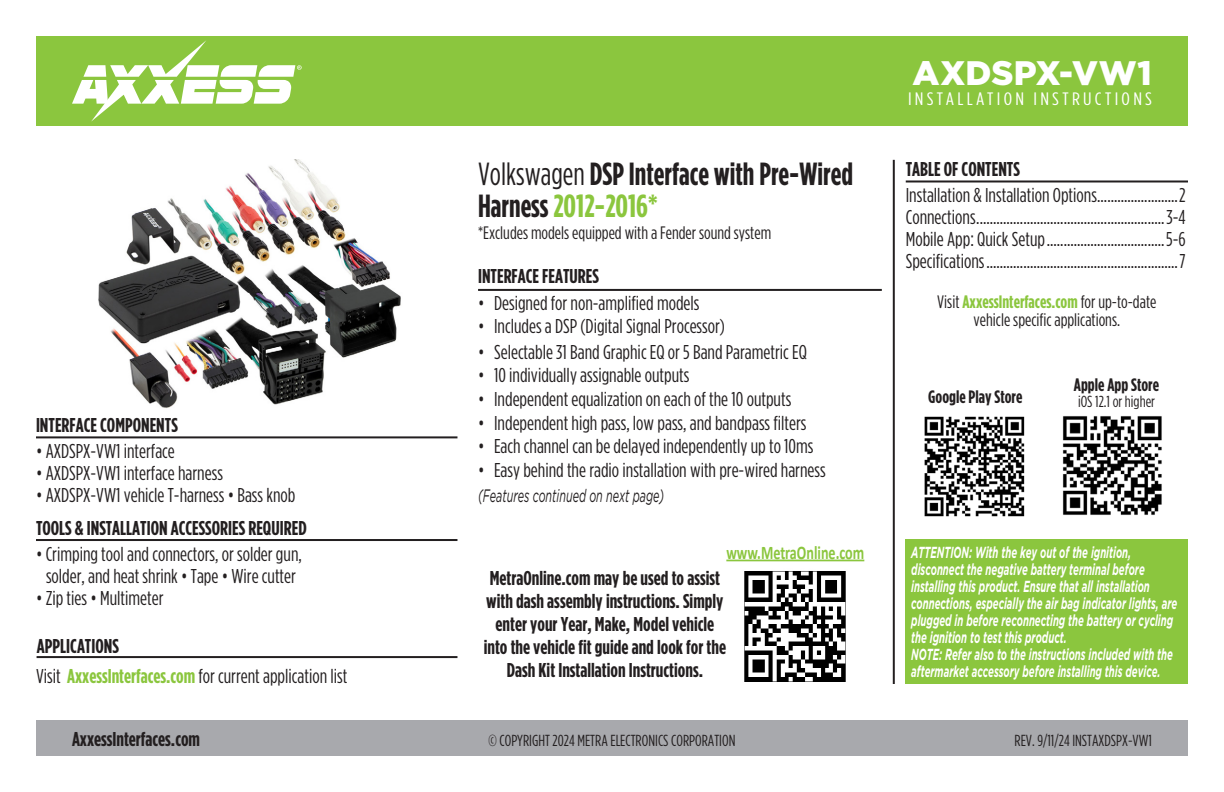
<style>
.page{position:relative;width:1224px;height:792px;background:#fff}
.page>*{position:absolute;margin:0;border:0;box-sizing:border-box;transform-origin:0 0}
.t1{font:900 34px "Gotham";letter-spacing:.01em;color:#fff}
.t2{font:700 32px/32px "Gotham Condensed";color:#231f20;scale:.95 1}
.t3{font:20px/22px "Gotham Condensed";color:#231f20;text-align:center}
.t4{font:700 20px/23px "Gotham Condensed";color:#231f20;text-align:center}
.t5{font:700 19.2px "Calibri";color:#8bc63e;scale:.73 1}
.t6{font:18px/18px "Gotham Condensed";color:#231f20;text-align:center}
.t7{font:italic 18px "Gotham";color:#231f20;scale:.6 1}
.t8{font:700 18px "Gotham Condensed";color:#231f20}
.t9{font:18px "Gotham Condensed";letter-spacing:.16em;color:#fff;scale:1.14 1}
.t10{font:italic 700 16px/17px "Gotham";color:#fff;scale:.6 1}
.t11{font:16px "Gotham Condensed";color:#231f20}
.s1{font-weight:700;color:#8bc63e}
.s2{font-weight:400}
.s3{color:#8bc63e}
</style>
<div class="page">
<div style="left:36px;top:720px;width:1152px;height:36px;background:#a8a9ad"></div>
<hr style="left:893px;top:160px;width:2px;height:524px;background:#231f20">
<div style="left:36px;top:36px;width:1152px;height:90px;background:#8bc63e"></div>
<svg style="left:72px;top:40px;width:230px;height:82px"></svg>
<hr style="left:478px;top:289px;width:404px;height:2px;background:#231f20">
<hr style="left:36px;top:436px;width:421px;height:2px;background:#231f20">
<hr style="left:36px;top:539px;width:421px;height:2px;background:#231f20">
<img style="left:98px;top:160px;width:303px;height:248px">
<hr style="left:37px;top:656px;width:420px;height:2px;background:#231f20">
<img style="left:744px;top:571px;width:102px;height:111px">
<hr style="left:726px;top:560px;width:138px;height:1px;background:#8bc63e">
<div style="left:906px;top:539px;width:282px;height:144px;background:#8bc63e"></div>
<hr style="left:906px;top:180px;width:282px;height:2px;background:#231f20">
<img style="left:924px;top:416px;width:101px;height:101px">
<img style="left:1062px;top:416px;width:100px;height:99px">
<p class="t4" style="left:36px;top:413px;width:143px">INTERFACE COMPONENTS</p>
<p class="t3" style="left:36px;top:440px;width:140px">• AXDSPX-VW1 interface</p>
<p class="t3" style="left:36px;top:462px;width:188px">• AXDSPX-VW1 interface harness</p>
<p class="t3" style="left:36px;top:484px;width:261px">• AXDSPX-VW1 vehicle T-harness • Bass knob</p>
<p class="t4" style="left:36px;top:516px;width:272px">TOOLS &amp; INSTALLATION ACCESSORIES REQUIRED</p>
<p class="t3" style="left:36px;top:543px;width:267px">• Crimping tool and connectors, or solder gun, solder, and heat shrink • Tape • Wire cutter</p>
<p class="t3" style="left:36px;top:587px;width:129px">• Zip ties • Multimeter</p>
<p class="t4" style="left:37px;top:634px;width:83px">APPLICATIONS</p>
<p class="t3" style="left:36px;top:665px;width:313px">Visit <span class="s1">AxxessInterfaces.com</span> for current application list</p>
<h2 class="t2" style="left:478px;top:157px;width:396px"><span class="s2">Volkswagen</span> DSP Interface with Pre-Wired<br>Harness <span class="s3">2012-2016*</span></h2>
<p class="t6" style="left:478px;top:224px;width:295px">*Excludes models equipped with a Fender sound system</p>
<p class="t4" style="left:478px;top:264px;width:122px">INTERFACE FEATURES</p>
<p class="t3" style="left:478px;top:291px;width:223px">• Designed for non-amplified models</p>
<p class="t3" style="left:478px;top:315px;width:248px">• Includes a DSP (Digital Signal Processor)</p>
<p class="t3" style="left:478px;top:340px;width:330px">• Selectable 31 Band Graphic EQ or 5 Band Parametric EQ</p>
<p class="t3" style="left:478px;top:364px;width:213px">• 10 individually assignable outputs</p>
<p class="t3" style="left:478px;top:388px;width:315px">• Independent equalization on each of the 10 outputs</p>
<p class="t3" style="left:478px;top:411px;width:330px">• Independent high pass, low pass, and bandpass filters</p>
<p class="t3" style="left:478px;top:435px;width:337px">• Each channel can be delayed independently up to 10ms</p>
<p class="t3" style="left:478px;top:458px;width:349px">• Easy behind the radio installation with pre-wired harness</p>
<p class="t7" style="left:478px;top:486px;width:312px">(Features continued on next page)</p>
<p class="t5" style="left:726px;top:540px;width:191px">www.MetraOnline.com</p>
<p class="t4" style="left:484px;top:566px;width:244px">MetraOnline.com may be used to assist with dash assembly instructions. Simply enter your Year, Make, Model vehicle into the vehicle fit guide and look for the Dash Kit Installation Instructions.</p>
<h1 class="t1" style="left:913px;top:53px;width:241px">AXDSPX-VW1</h1>
<p class="t9" style="left:908px;top:89px;width:215px">INSTALLATION INSTRUCTIONS</p>
<p class="t4" style="left:906px;top:157px;width:116px">TABLE OF CONTENTS</p>
<p class="t3" style="left:906px;top:184px;width:282px;text-align:justify">Installation &amp; Installation Options........................2<br>Connections........................................................3-4<br>Mobile App: Quick Setup...................................5-6<br>Specifications.........................................................7</p>
<p class="t6" style="left:937px;top:293px;width:221px">Visit <span class="s1">AxxessInterfaces.com</span> for up-to-date vehicle specific applications.</p>
<p class="t8" style="left:928px;top:386px;width:96px">Google Play Store</p>
<p class="t8" style="left:1074px;top:374px;width:87px">Apple App Store</p>
<p class="t11" style="left:1078px;top:393px;width:78px">iOS 12.1 or higher</p>
<p class="t10" style="left:911px;top:544px;width:445px">ATTENTION: With the key out of the ignition, disconnect the negative battery terminal before installing this product. Ensure that all installation connections, especially the air bag indicator lights, are plugged in before reconnecting the battery or cycling the ignition to test this product.<br>NOTE: Refer also to the instructions included with the aftermarket accessory before installing this device.</p>
<p class="t4" style="left:72px;top:727px;width:130px">AxxessInterfaces.com</p>
<p class="t11" style="left:489px;top:732px;width:248px">© COPYRIGHT 2024 METRA ELECTRONICS CORPORATION</p>
<p class="t11" style="left:1014px;top:732px;width:139px">REV. 9/11/24 INSTAXDSPX-VW1</p>
</div>
